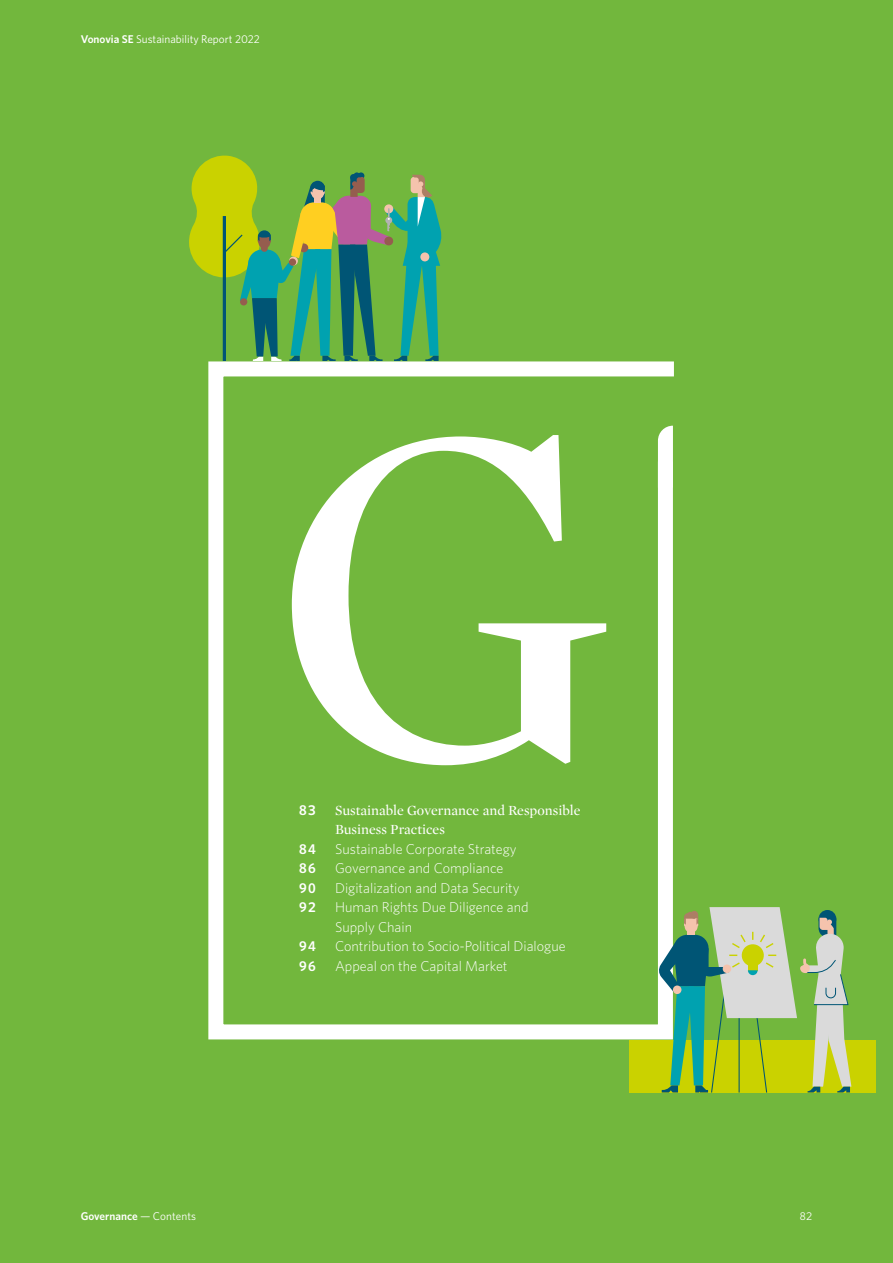
<style>
.page{position:relative;width:893px;height:1263px;background:#72b73d}
.page>*{position:absolute;margin:0;border:0;box-sizing:border-box;transform-origin:0 0}
.t1{font:492.9px "Mercury Display";color:#fff}
.t2{font:300 14.25px/19.5px "Whitney";color:#fff}
.t3{font:14.25px/19.5px "Mercury Display";color:#fff}
.t4{font:600 14.25px "Whitney";letter-spacing:.09em;color:#fff}
.t5{font:11.25px "Whitney";color:#fff}
.t6{font:600 11.25px "Whitney";color:#fff}
.s1{font-weight:600}
.s2{font-weight:400;font-style:italic}
.s3{font-weight:400}
</style>
<div class="page">
<svg style="left:208px;top:361px;width:466px;height:679px"></svg>
<svg style="left:658px;top:426px;width:15px;height:62px"></svg>
<svg style="left:189px;top:155px;width:253px;height:206px"></svg>
<div style="left:629px;top:1040px;width:247px;height:52px;background:#cad200"></div>
<svg style="left:658px;top:907px;width:193px;height:186px"></svg>
<p class="t5" style="left:81px;top:32px;width:181px"><span class="s1">Vonovia SE</span> Sustainability Report 2022</p>
<h1 class="t1" style="left:272px;top:254px;width:340px">G</h1>
<p class="t4" style="left:299px;top:800px;width:18px">83</p>
<p class="t3" style="left:335px;top:800px;width:247px">Sustainable Governance and Responsible<br>Business Practices</p>
<p class="t4" style="left:299px;top:839px;width:18px">84</p>
<p class="t2" style="left:335px;top:839px;width:183px">Sustainable Corporate Strategy</p>
<p class="t4" style="left:299px;top:859px;width:18px">86</p>
<p class="t2" style="left:335px;top:858px;width:170px">Governance and Compliance</p>
<p class="t4" style="left:299px;top:878px;width:18px">90</p>
<p class="t2" style="left:335px;top:878px;width:186px">Digitalization and Data Security</p>
<p class="t4" style="left:299px;top:898px;width:18px">92</p>
<p class="t2" style="left:335px;top:897px;width:195px">Human Rights Due Diligence and<br>Supply Chain</p>
<p class="t4" style="left:299px;top:937px;width:18px">94</p>
<p class="t2" style="left:335px;top:936px;width:232px">Contribution to Socio-Political Dialogue</p>
<p class="t4" style="left:299px;top:956px;width:18px">96</p>
<p class="t2" style="left:335px;top:956px;width:174px">Appeal on the Capital Market</p>
<p class="t6" style="left:81px;top:1209px;width:117px">Governance <span class="s2">—</span> <span class="s3">Contents</span></p>
<p class="t5" style="left:800px;top:1209px;width:14px">82</p>
</div>
